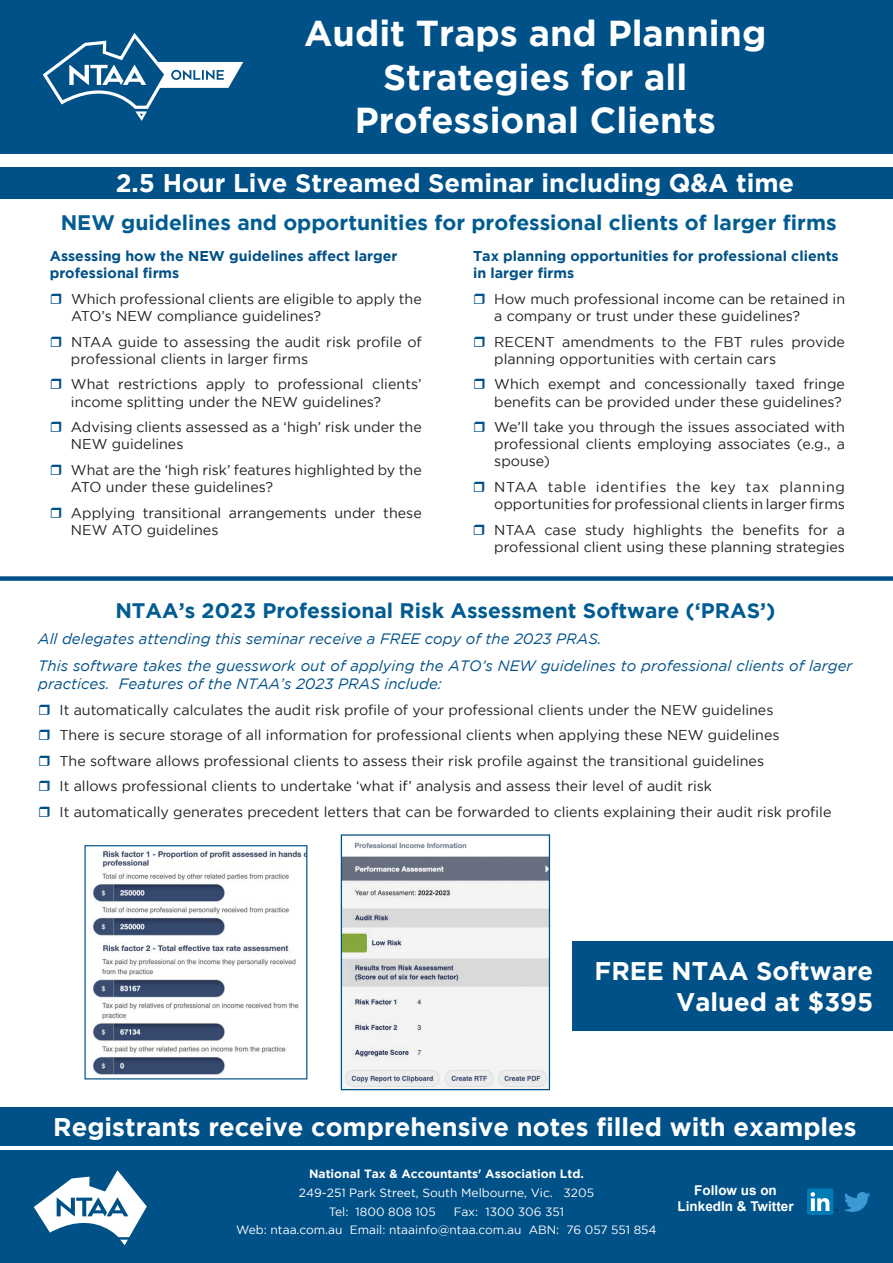
<style>
.page{position:relative;width:893px;height:1263px;background:#fff}
.page>*{position:absolute;margin:0;border:0;box-sizing:border-box;transform-origin:0 0}
.t1{font:700 36px/43.2px "Gotham";color:#fff;text-align:center}
.t2{font:700 25.5px/30.6px "Gotham";color:#fff;text-align:right}
.t3{font:700 21px "Gotham";color:#005c91}
.t4{font:italic 15px/26.5px "Gotham";color:#005187}
.t5{font:14.25px/17.1px "Gotham";color:#231f20}
.t6{font:700 14.25px/17.1px "Gotham";color:#005187}
.t7{font:700 13.5px/16.2px "Arial";color:#fff;text-align:center}
.t8{font:12px/18.6px "Gotham";color:#fff}
.t9{font:700 12px "Gotham";color:#fff}
</style>
<div class="page">
<div style="left:0;top:0;width:893px;height:153px;background:#005187"></div>
<div style="left:0;top:1150px;width:893px;height:113px;background:#005187"></div>
<div style="left:807px;top:1188px;width:26px;height:27px;background:#007bb6;border-radius:2px"></div>
<svg style="left:811px;top:1192px;width:27px;height:19px"></svg>
<svg style="left:844px;top:1192px;width:26px;height:20px"></svg>
<svg style="left:34px;top:1170px;width:113px;height:75px"></svg>
<div style="left:0;top:1108px;width:893px;height:38px;background:#005187"></div>
<div style="left:0;top:576px;width:893px;height:5px;background:#005187"></div>
<div style="left:573px;top:941px;width:320px;height:90px;background:#005187"></div>
<img style="left:93px;top:850px;width:212px;height:225px">
<img style="left:343px;top:842px;width:205px;height:246px">
<div style="left:341px;top:834px;width:209px;height:256px;border:1px solid #005187"></div>
<div style="left:0;top:167px;width:893px;height:32px;background:#005187"></div>
<svg style="left:42px;top:33px;width:201px;height:88px"></svg>
<h1 class="t1" style="left:304px;top:11px;width:464px">Audit Traps and Planning<br>Strategies for all<br>Professional Clients</h1>
<h2 class="t2" style="left:116px;top:167px;width:680px">2.5 Hour Live Streamed Seminar including Q&amp;A time</h2>
<h3 class="t3" style="left:61px;top:211px;width:777px">NEW guidelines and opportunities for professional clients of larger firms</h3>
<p class="t6" style="left:50px;top:247px;width:349px">Assessing how the NEW guidelines affect larger professional firms</p>
<p class="t5" style="left:71px;top:290px;width:352px">Which professional clients are eligible to apply the<br>ATO’s NEW compliance guidelines?</p>
<p class="t5" style="left:71px;top:333px;width:352px">NTAA guide to assessing the audit risk profile of professional clients in larger firms</p>
<p class="t5" style="left:71px;top:376px;width:352px">What restrictions apply to professional clients’ income splitting under the NEW guidelines?</p>
<p class="t5" style="left:71px;top:418px;width:352px">Advising clients assessed as a ‘high’ risk under the<br>NEW guidelines</p>
<p class="t5" style="left:71px;top:461px;width:352px">What are the ‘high risk’ features highlighted by the<br>ATO under these guidelines?</p>
<p class="t5" style="left:71px;top:504px;width:352px">Applying transitional arrangements under these<br>NEW ATO guidelines</p>
<p class="t6" style="left:473px;top:247px;width:367px">Tax planning opportunities for professional clients in larger firms</p>
<p class="t5" style="left:494px;top:290px;width:352px">How much professional income can be retained in a company or trust under these guidelines?</p>
<p class="t5" style="left:494px;top:333px;width:352px">RECENT amendments to the FBT rules provide planning opportunities with certain cars</p>
<p class="t5" style="left:494px;top:376px;width:352px">Which exempt and concessionally taxed fringe benefits can be provided under these guidelines?</p>
<p class="t5" style="left:494px;top:418px;width:352px;text-align:justify">We’ll take you through the issues associated with professional clients employing associates (e.g., a spouse)</p>
<p class="t5" style="left:494px;top:478px;width:352px">NTAA table identifies the key tax planning opportunities for professional clients in larger firms</p>
<p class="t5" style="left:494px;top:521px;width:352px">NTAA case study highlights the benefits for a professional client using these planning strategies</p>
<h3 class="t3" style="left:115px;top:598px;width:662px">NTAA’s 2023 Professional Risk Assessment Software (‘PRAS’)</h3>
<p class="t4" style="left:38px;top:626px;width:816px">All delegates attending this seminar receive a FREE copy of the 2023 PRAS.<br>This software takes the guesswork out of applying the ATO’s NEW guidelines to professional clients of larger</p>
<p class="t4" style="left:38px;top:670px;width:405px">practices. Features of the NTAA’s 2023 PRAS include:</p>
<p class="t5" style="left:60px;top:696px;width:773px;line-height:25.7px">It automatically calculates the audit risk profile of your professional clients under the NEW guidelines<br>There is secure storage of all information for professional clients when applying these NEW guidelines<br>The software allows professional clients to assess their risk profile against the transitional guidelines<br>It allows professional clients to undertake ‘what if’ analysis and assess their level of audit risk<br>It automatically generates precedent letters that can be forwarded to clients explaining their audit risk profile</p>
<h2 class="t2" style="left:595px;top:955px;width:280px">FREE NTAA Software<br>Valued at $395</h2>
<h2 class="t2" style="left:53px;top:1111px;width:805px">Registrants receive comprehensive notes filled with examples</h2>
<p class="t9" style="left:309px;top:1167px;width:276px">National Tax &amp; Accountants' Association Ltd.</p>
<p class="t8" style="left:329px;top:1183px;width:267px;text-indent:-30px">249-251 Park Street, South Melbourne, Vic. 3205<br>Tel: 1800 808 105</p>
<p class="t8" style="left:236px;top:1202px;width:422px;text-indent:218px">Fax: 1300 306 351<br>Web: ntaa.com.au Email: ntaainfo@ntaa.com.au ABN: 76 057 551 854</p>
<p class="t7" style="left:678px;top:1183px;width:118px">Follow us on<br>LinkedIn &amp; Twitter</p>
</div>
